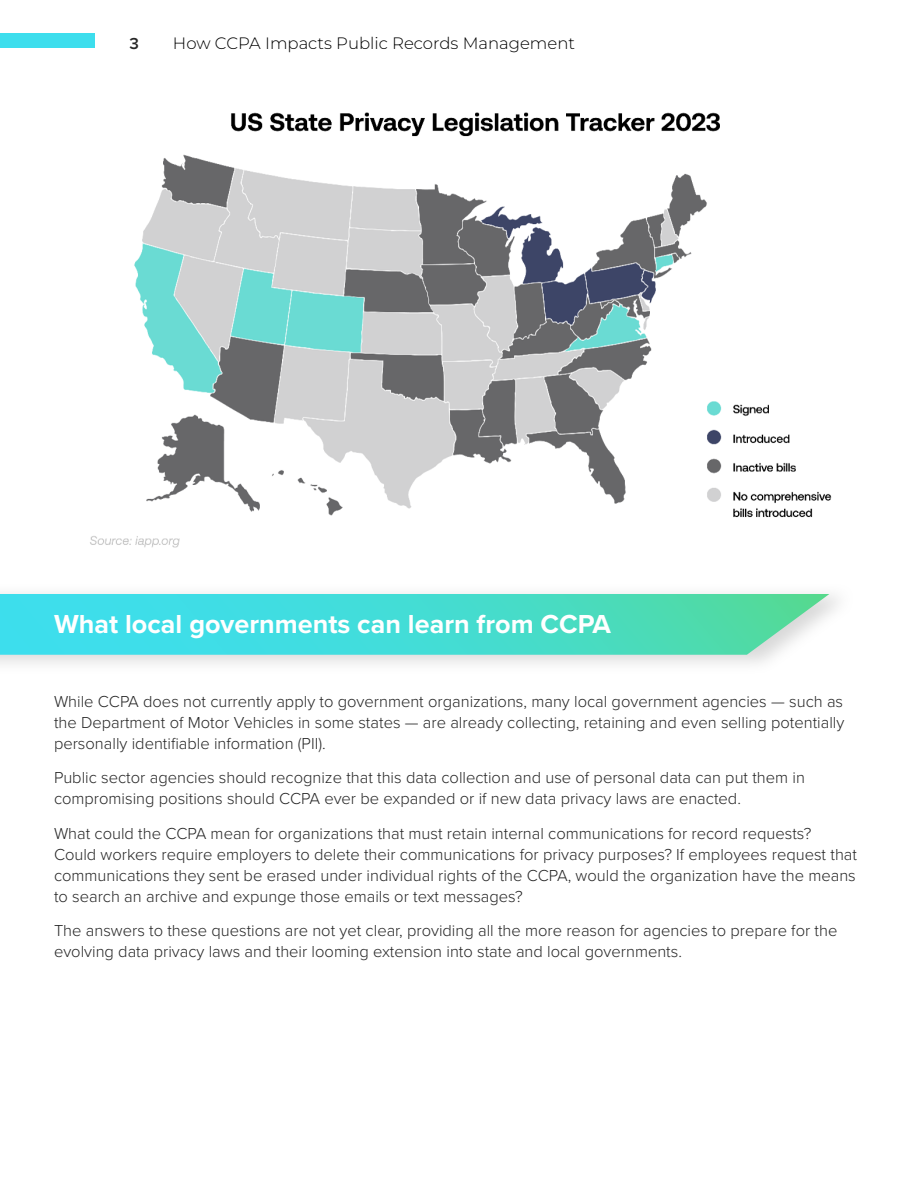
<style>
.page{position:relative;width:918px;height:1188px;background:#fff}
.page>*{position:absolute;margin:0;border:0;box-sizing:border-box;transform-origin:0 0}
.t1{font:700 27px "Proxima Nova";color:#fff}
.t2{font:300 16.5px/21px "Proxima Nova";color:#262626}
.t3{font:300 16.5px "Montserrat";color:#000}
.t4{font:600 16.5px "Proxima Nova";color:#262626}
</style>
<div class="page">
<div style="left:0;top:33px;width:95px;height:15px;background:#3ddeed"></div>
<img style="left:90px;top:112px;width:742px;height:436px">
<div style="left:0;top:583px;width:856px;height:91px;background:#b3b3b3;opacity:.5"></div>
<svg style="left:0;top:594px;width:829px;height:61px;background:#4dddd2"></svg>
<p class="t4" style="left:129px;top:31px;width:11px">3</p>
<p class="t3" style="left:173px;top:32px;width:404px">How CCPA Impacts Public Records Management</p>
<p class="t1" style="left:54px;top:604px;width:559px">What local governments can learn from CCPA</p>
<p class="t2" style="left:54px;top:690px;width:792px;text-align:justify">While CCPA does not currently apply to government organizations, many local government agencies — such as the Department of Motor Vehicles in some states — are already collecting, retaining and even selling potentially personally identifiable information (PII).</p>
<p class="t2" style="left:54px;top:767px;width:752px">Public sector agencies should recognize that this data collection and use of personal data can put them in compromising positions should CCPA ever be expanded or if new data privacy laws are enacted.</p>
<p class="t2" style="left:54px;top:822px;width:805px">What could the CCPA mean for organizations that must retain internal communications for record requests?<br>Could workers require employers to delete their communications for privacy purposes? If employees request that communications they sent be erased under individual rights of the CCPA, would the organization have the means to search an archive and expunge those emails or text messages?</p>
<p class="t2" style="left:54px;top:920px;width:785px">The answers to these questions are not yet clear, providing all the more reason for agencies to prepare for the evolving data privacy laws and their looming extension into state and local governments.</p>
</div>
